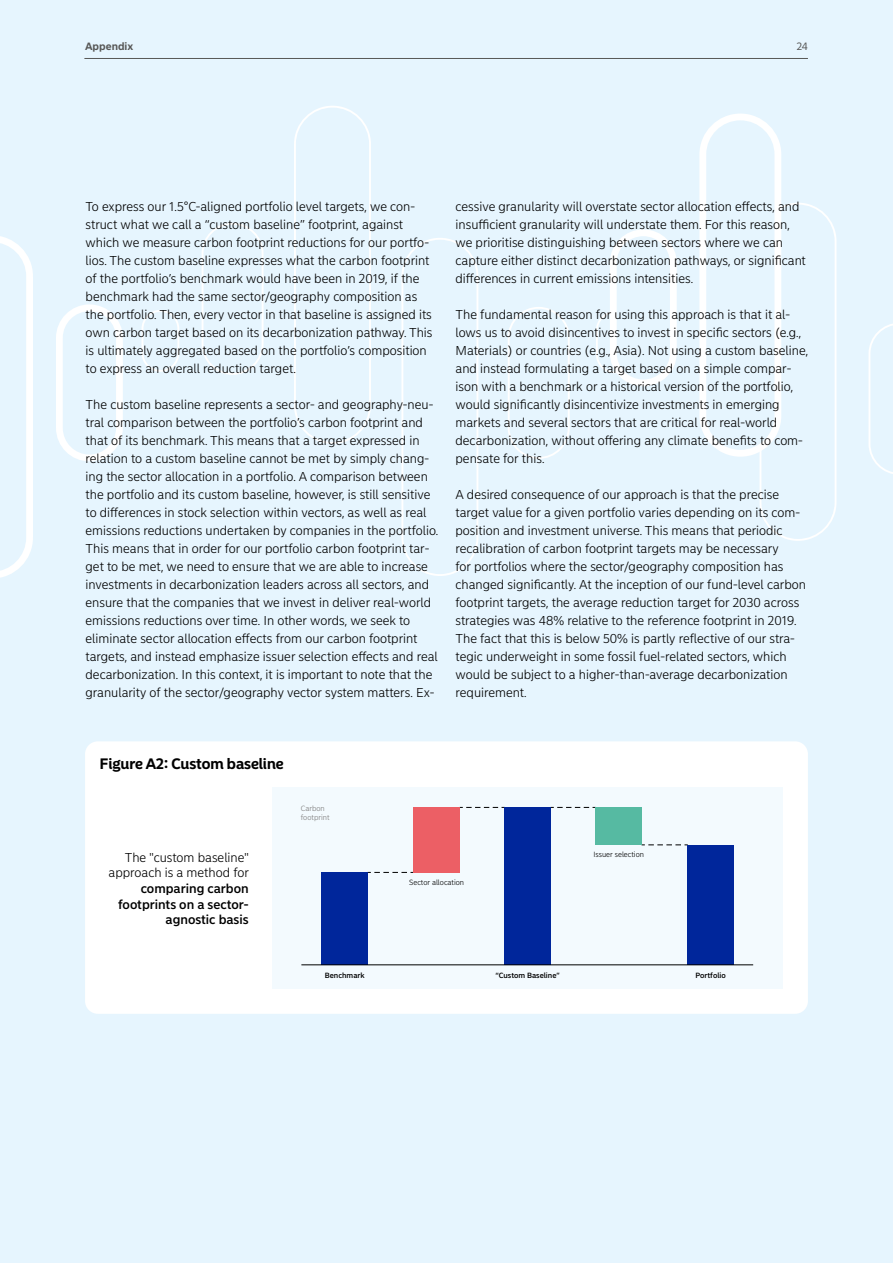
<style>
.page{position:relative;width:893px;height:1263px;background:#e6f5fe}
.page>*{position:absolute;margin:0;border:0;box-sizing:border-box;transform-origin:0 0}
.t1{font:700 15px "Nordea Sans Large";color:#000}
.t2{font:300 12.75px/18px "Nordea Sans Small";color:#000}
.t3{font:500 12.75px/15.6px "Nordea Sans Small";color:#000;text-align:right}
.t4{font:700 10.5px "Nordea Sans Small";color:#575756}
.t5{font:10.5px "Nordea Sans Small";color:#575756}
.t6{font:500 7.5px "Nordea Sans Small";color:#000}
.t7{font:300 7.5px "Nordea Sans Small";color:#000}
.t8{font:300 7.5px/9px "Nordea Sans Small";color:#7c7b7b}
</style>
<div class="page">
<svg style="left:202px;top:223px;width:62px;height:152px"></svg>
<svg style="left:141px;top:310px;width:38px;height:62px"></svg>
<svg style="left:508px;top:307px;width:62px;height:152px"></svg>
<svg style="left:294px;top:106px;width:77px;height:338px"></svg>
<svg style="left:401px;top:238px;width:77px;height:338px"></svg>
<svg style="left:0;top:236px;width:33px;height:342px"></svg>
<svg style="left:56px;top:304px;width:67px;height:157px"></svg>
<svg style="left:699px;top:113px;width:137px;height:428px"></svg>
<svg style="left:596px;top:229px;width:81px;height:157px"></svg>
<svg style="left:868px;top:324px;width:25px;height:150px"></svg>
<div style="left:85px;top:741px;width:723px;height:273px;background:#fff;border-radius:13px"></div>
<div style="left:272px;top:787px;width:510px;height:202px;background:#f3fafe"></div>
<svg style="left:368px;top:872px;width:45px;height:1px"></svg>
<svg style="left:642px;top:844px;width:45px;height:1px"></svg>
<svg style="left:460px;top:807px;width:44px;height:1px"></svg>
<svg style="left:551px;top:807px;width:44px;height:1px"></svg>
<div style="left:687px;top:845px;width:47px;height:120px;background:#00269b"></div>
<div style="left:504px;top:807px;width:47px;height:158px;background:#00269b"></div>
<div style="left:595px;top:807px;width:47px;height:38px;background:#56baa2"></div>
<div style="left:413px;top:807px;width:47px;height:65px;background:#ec5f65"></div>
<div style="left:321px;top:872px;width:47px;height:93px;background:#00269b"></div>
<hr style="left:302px;top:964px;width:451px;height:1px;background:#000">
<hr style="left:84px;top:58px;width:724px;height:1px;background:#575756">
<p class="t4" style="left:85px;top:40px;width:50px">Appendix</p>
<p class="t5" style="left:797px;top:40px;width:13px">24</p>
<p class="t2" style="left:86px;top:198px;width:348px">To express our 1.5°C-aligned portfolio level targets, we con&shy;struct what we call a “custom baseline” footprint, against which we measure carbon footprint reductions for our portfo&shy;lios. The custom baseline expresses what the carbon footprint of the portfolio’s benchmark would have been in 2019, if the benchmark had the same sector/geography composition as the portfolio. Then, every vector in that baseline is assigned its own carbon target based on its decarbonization pathway. This is ultimately aggregated based on the portfolio’s composition to express an overall reduction target.</p>
<p class="t2" style="left:86px;top:396px;width:354px">The custom baseline represents a sector- and geography-neu&shy;tral comparison between the portfolio’s carbon footprint and that of its benchmark. This means that a target expressed in relation to a custom baseline cannot be met by simply chang&shy;ing the sector allocation in a portfolio. A comparison between the portfolio and its custom baseline, however, is still sensitive to differences in stock selection within vectors, as well as real emissions reductions undertaken by companies in the portfolio.<br>This means that in order for our portfolio carbon footprint tar&shy;get to be met, we need to ensure that we are able to increase investments in decarbonization leaders across all sectors, and ensure that the companies that we invest in deliver real-world emissions reductions over time. In other words, we seek to eliminate sector allocation effects from our carbon footprint targets, and instead emphasize issuer selection effects and real decarbonization. In this context, it is important to note that the granularity of the sector/geography vector system matters. Ex-</p>
<p class="t2" style="left:456px;top:198px;width:352px">cessive granularity will overstate sector allocation effects, and insufficient granularity will understate them. For this reason, we prioritise distinguishing between sectors where we can capture either distinct decarbonization pathways, or significant differences in current emissions intensities.</p>
<p class="t2" style="left:456px;top:306px;width:354px">The fundamental reason for using this approach is that it al&shy;lows us to avoid disincentives to invest in specific sectors (e.g., Materials) or countries (e.g., Asia). Not using a custom baseline, and instead formulating a target based on a simple compar&shy;ison with a benchmark or a historical version of the portfolio, would significantly disincentivize investments in emerging markets and several sectors that are critical for real-world decarbonization, without offering any climate benefits to com&shy;pensate for this.</p>
<p class="t2" style="left:456px;top:486px;width:352px">A desired consequence of our approach is that the precise target value for a given portfolio varies depending on its com&shy;position and investment universe. This means that periodic recalibration of carbon footprint targets may be necessary<br>for portfolios where the sector/geography composition has changed significantly. At the inception of our fund-level carbon footprint targets, the average reduction target for 2030 across strategies was 48% relative to the reference footprint in 2019.<br>The fact that this is below 50% is partly reflective of our stra&shy;tegic underweight in some fossil fuel-related sectors, which would be subject to a higher-than-average decarbonization requirement.</p>
<p class="t1" style="left:100px;top:755px;width:185px">Figure A2 : Custom baseline</p>
<p class="t8" style="left:301px;top:804px;width:30px">Carbon footprint</p>
<p class="t2" style="left:109px;top:849px;width:142px;line-height:15.6px;text-align:right">The "custom baseline" approach is a method for</p>
<p class="t3" style="left:118px;top:881px;width:132px">comparing carbon footprints on a sector&shy;agnostic basis</p>
<p class="t7" style="left:409px;top:878px;width:56px">Sector allocation</p>
<p class="t7" style="left:593px;top:850px;width:52px">Issuer selection</p>
<p class="t6" style="left:325px;top:970px;width:41px">Benchmark</p>
<p class="t6" style="left:495px;top:970px;width:66px">“Custom Baseline”</p>
<p class="t6" style="left:695px;top:970px;width:32px">Portfolio</p>
</div>
